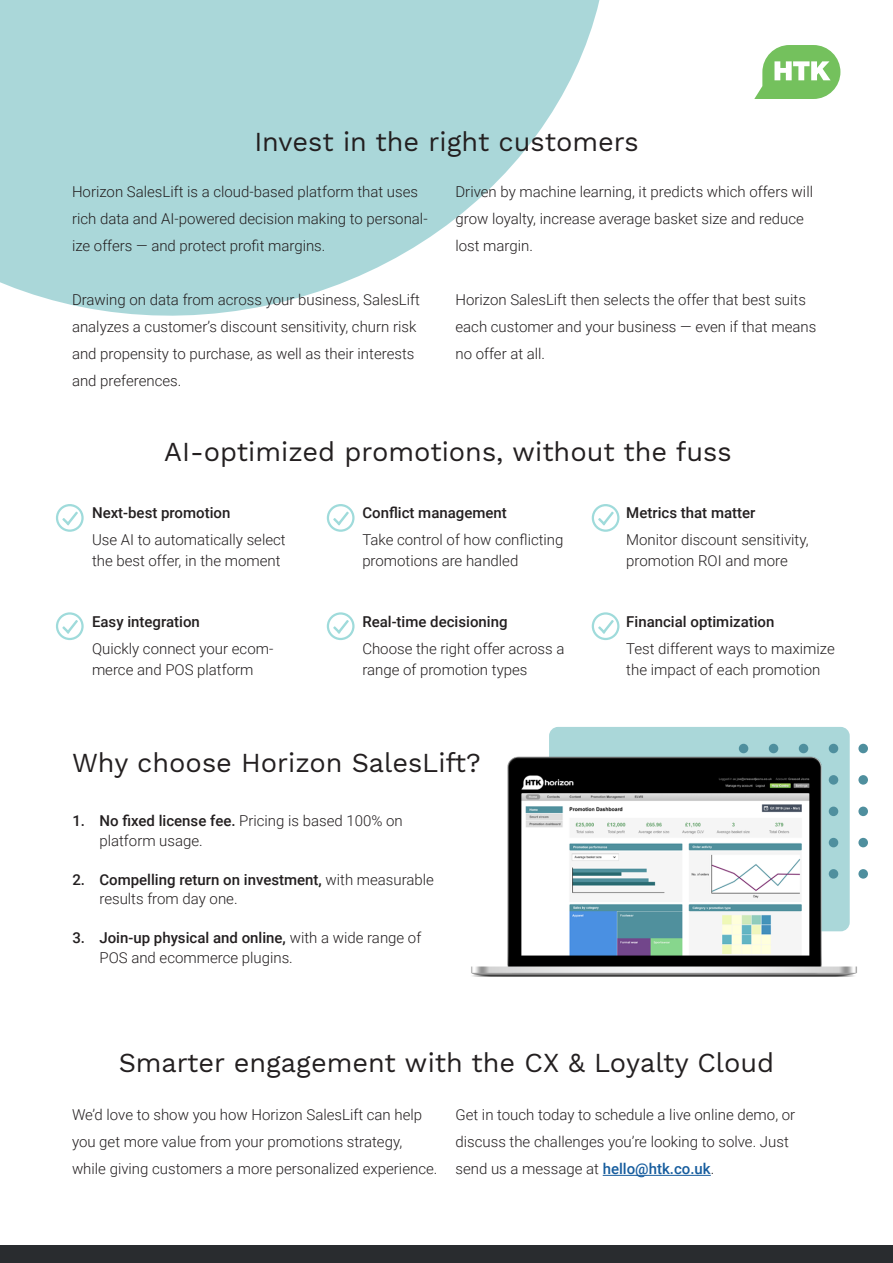
<style>
.page{position:relative;width:893px;height:1263px;background:#fff}
.page>*{position:absolute;margin:0;border:0;box-sizing:border-box;transform-origin:0 0}
.t1{font:27px "Work Sans";color:#231f20}
.t2{font:300 15px/27px "Roboto";color:#231f20}
.t3{font:500 15px "Roboto";color:#231f20}
.s1{font-weight:500}
.s2{font-weight:500;color:#175d9e}
</style>
<div class="page">
<svg style="left:0;top:0;width:600px;height:316px;fill:#aad7d9"></svg>
<svg style="left:754px;top:45px;width:86px;height:54px"></svg>
<div style="left:0;top:1246px;width:893px;height:17px;background:#292c2f"></div>
<div style="left:56px;top:504px;width:28px;height:28px;border:2px solid #9fdbdb;border-radius:50%"></div>
<svg style="left:62px;top:512px;width:16px;height:13px"></svg>
<div style="left:56px;top:612px;width:28px;height:28px;border:2px solid #9fdbdb;border-radius:50%"></div>
<svg style="left:62px;top:620px;width:16px;height:14px"></svg>
<div style="left:327px;top:504px;width:28px;height:28px;border:2px solid #9fdbdb;border-radius:50%"></div>
<svg style="left:333px;top:512px;width:16px;height:13px"></svg>
<div style="left:327px;top:612px;width:28px;height:28px;border:2px solid #9fdbdb;border-radius:50%"></div>
<svg style="left:333px;top:620px;width:16px;height:14px"></svg>
<div style="left:592px;top:504px;width:27px;height:28px;border:2px solid #9fdbdb;border-radius:50%"></div>
<svg style="left:598px;top:512px;width:16px;height:13px"></svg>
<div style="left:592px;top:612px;width:27px;height:28px;border:2px solid #9fdbdb;border-radius:50%"></div>
<svg style="left:598px;top:620px;width:16px;height:14px"></svg>
<div style="left:549px;top:727px;width:301px;height:204px;background:#aad7d9;border-radius:9px"></div>
<img style="left:471px;top:737px;width:397px;height:240px">
<hr style="left:603px;top:1175px;width:108px;height:1px;background:#175d9e">
<p class="t1" style="left:254px;top:125px;width:386px">Invest in the right customers</p>
<p class="t2" style="left:72px;top:177px;width:357px">Horizon SalesLift is a cloud-based platform that uses rich data and AI-powered decision making to personal&shy;ize offers — and protect profit margins.</p>
<p class="t2" style="left:72px;top:285px;width:349px">Drawing on data from across your business, SalesLift analyzes a customer’s discount sensitivity, churn risk and propensity to purchase, as well as their interests and preferences.</p>
<p class="t2" style="left:455px;top:177px;width:359px">Driven by machine learning, it predicts which offers will grow loyalty, increase average basket size and reduce lost margin.</p>
<p class="t2" style="left:455px;top:285px;width:362px">Horizon SalesLift then selects the offer that best suits each customer and your business — even if that means no offer at all.</p>
<p class="t1" style="left:164px;top:436px;width:569px">AI-optimized promotions, without the fuss</p>
<p class="t3" style="left:92px;top:503px;width:140px">Next-best promotion</p>
<p class="t2" style="left:92px;top:529px;width:195px;line-height:21px">Use AI to automatically select the best offer, in the moment</p>
<p class="t3" style="left:92px;top:611px;width:109px">Easy integration</p>
<p class="t2" style="left:92px;top:637px;width:183px;line-height:21px">Quickly connect your ecom&shy;merce and POS platform</p>
<p class="t3" style="left:362px;top:503px;width:146px">Conflict management</p>
<p class="t2" style="left:362px;top:529px;width:203px;line-height:21px">Take control of how conflicting promotions are handled</p>
<p class="t3" style="left:362px;top:611px;width:147px">Real-time decisioning</p>
<p class="t2" style="left:362px;top:637px;width:204px;line-height:21px">Choose the right offer across a range of promotion types</p>
<p class="t1" style="left:72px;top:747px;width:410px">Why choose Horizon SalesLift?</p>
<p class="t2" style="left:99px;top:810px;width:305px;line-height:19.5px;text-indent:-27px"><span class="s1">1. No fixed license fee.</span> Pricing is based 100% on platform usage.</p>
<p class="t2" style="left:99px;top:869px;width:336px;line-height:19.5px;text-indent:-27px"><span class="s1">2. Compelling return on investment,</span> with measurable results from day one.</p>
<p class="t2" style="left:99px;top:927px;width:323px;line-height:19.5px;text-indent:-27px"><span class="s1">3. Join-up physical and online,</span> with a wide range of<br>POS and ecommerce plugins.</p>
<p class="t3" style="left:626px;top:503px;width:131px">Metrics that matter</p>
<p class="t2" style="left:626px;top:529px;width:184px;line-height:21px">Monitor discount sensitivity, promotion ROI and more</p>
<p class="t3" style="left:626px;top:611px;width:150px">Financial optimization</p>
<p class="t2" style="left:626px;top:637px;width:210px;line-height:21px">Test different ways to maximize the impact of each promotion</p>
<p class="t1" style="left:119px;top:1047px;width:657px">Smarter engagement with the CX &amp; Loyalty Cloud</p>
<p class="t2" style="left:72px;top:1101px;width:367px">We’d love to show you how Horizon SalesLift can help you get more value from your promotions strategy, while giving customers a more personalized experience.</p>
<p class="t2" style="left:455px;top:1101px;width:341px">Get in touch today to schedule a live online demo, or discuss the challenges you’re looking to solve. Just send us a message at <span class="s2">hello@htk.co.uk</span>.</p>
</div>
